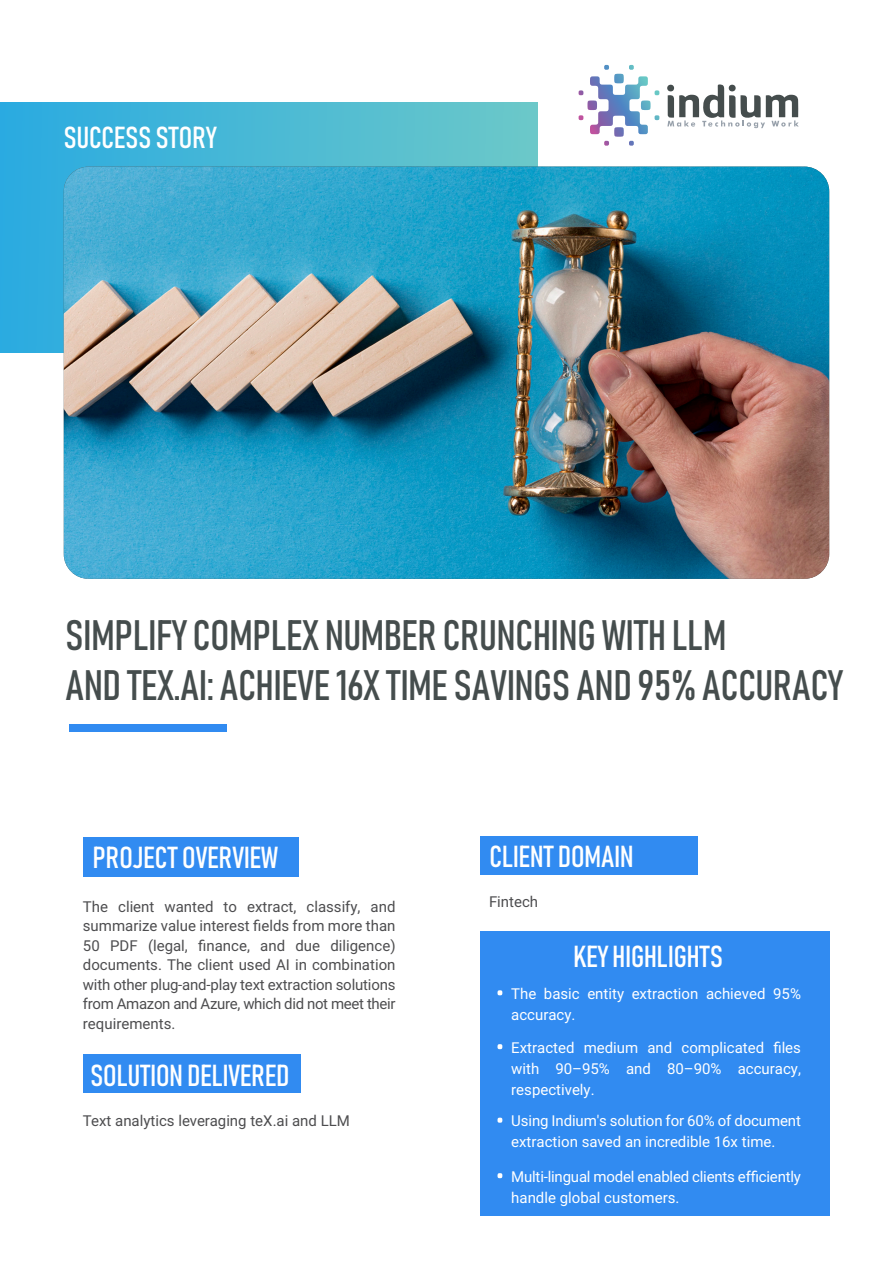
<style>
.page{position:relative;width:893px;height:1263px;background:#fff}
.page>*{position:absolute;margin:0;border:0;box-sizing:border-box;transform-origin:0 0}
.t1{font:42px/50.4px "Bahnschrift";color:#454d4d}
.t2{font:30px "Bahnschrift";color:#fff}
.t3{font:15px/19.5px "Roboto";color:#4d4d4f;text-align:justify}
.t4{font:15px/21px "Roboto";color:#fff}
</style>
<div class="page">
<div style="left:0;top:103px;width:538px;height:250px;background:linear-gradient(to right,#2aaae1,#6cc8c9)"></div>
<img style="left:64px;top:167px;width:765px;height:412px">
<div style="left:83px;top:837px;width:216px;height:39px;background:#318bf1"></div>
<svg style="left:667px;top:84px;width:132px;height:44px"></svg>
<svg style="left:579px;top:65px;width:69px;height:69px"></svg>
<div style="left:69px;top:724px;width:157px;height:8px;background:#318bf1"></div>
<div style="left:481px;top:837px;width:217px;height:38px;background:#318bf1"></div>
<div style="left:83px;top:1055px;width:217px;height:38px;background:#318bf1"></div>
<div style="left:481px;top:931px;width:349px;height:285px;background:#318bf1"></div>
<svg style="left:497px;top:990px;width:5px;height:5px"></svg>
<svg style="left:497px;top:1044px;width:5px;height:5px"></svg>
<svg style="left:497px;top:1118px;width:5px;height:5px"></svg>
<svg style="left:497px;top:1173px;width:5px;height:5px"></svg>
<h2 class="t2" style="left:64px;top:119px;width:154px">SUCCESS STORY</h2>
<h1 class="t1" style="left:65px;top:609px;width:779px">SIMPLIFY COMPLEX NUMBER CRUNCHING WITH LLM<br>AND TEX.AI: ACHIEVE 16X TIME SAVINGS AND 95% ACCURACY</h1>
<h2 class="t2" style="left:93px;top:838px;width:187px">PROJECT OVERVIEW</h2>
<p class="t3" style="left:83px;top:896px;width:314px">The client wanted to extract, classify, and summarize value interest fields from more than 50 PDF (legal, finance, and due diligence) documents. The client used AI in combination with other plug-and-play text extraction solutions from Amazon and Azure, which did not meet their requirements.</p>
<h2 class="t2" style="left:90px;top:1056px;width:200px">SOLUTION DELIVERED</h2>
<p class="t3" style="left:83px;top:1111px;width:269px">Text analytics leveraging teX.ai and LLM</p>
<h2 class="t2" style="left:489px;top:837px;width:146px">CLIENT DOMAIN</h2>
<p class="t3" style="left:489px;top:891px;width:51px">Fintech</p>
<h2 class="t2" style="left:573px;top:938px;width:151px">KEY HIGHLIGHTS</h2>
<p class="t4" style="left:511px;top:982px;width:291px">The basic entity extraction achieved 95% accuracy.</p>
<p class="t4" style="left:511px;top:1036px;width:291px;text-align:justify">Extracted medium and complicated files with 90–95% and 80–90% accuracy, respectively.</p>
<p class="t4" style="left:511px;top:1110px;width:291px">Using Indium's solution for 60% of document extraction saved an incredible 16x time.</p>
<p class="t4" style="left:511px;top:1165px;width:291px">Multi-lingual model enabled clients efficiently handle global customers.</p>
</div>
